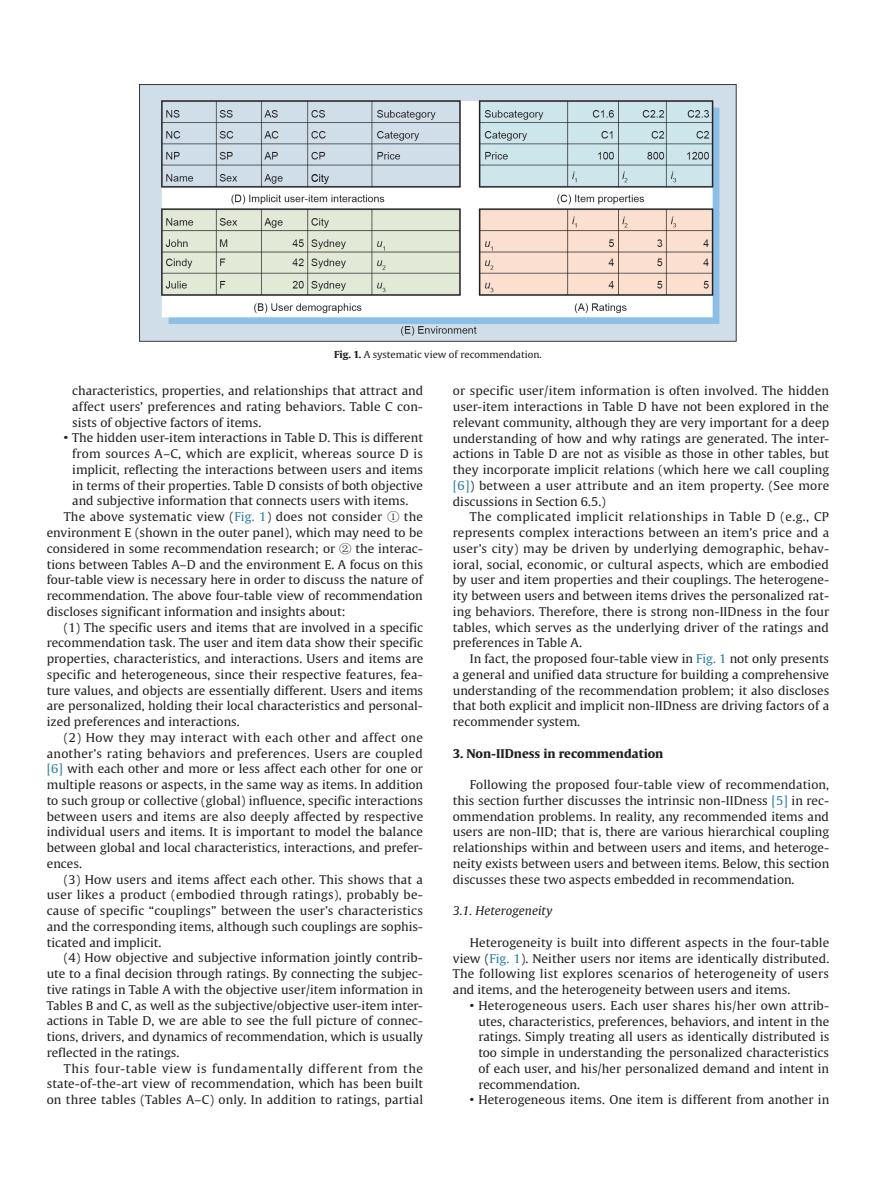
<style>
.page{position:relative;width:893px;height:1191px;background:#fff}
.page>*{position:absolute;margin:0;border:0;box-sizing:border-box;transform-origin:0 0}
.t1{font:12px/15.8px "Gulliver";color:#231f20;text-align:justify;scale:1.04 1}
.t2{font:12px "Gulliver";letter-spacing:.02em;color:#231f20;scale:1.04 1}
.t3{font:12px "Gulliver";letter-spacing:.025em;color:#231f20;scale:1.04 1}
.t4{font:12px "Gulliver";letter-spacing:.045em;color:#231f20;scale:1.04 1}
.t5{font:12px "Gulliver";letter-spacing:.03em;color:#231f20;scale:1.04 1}
.t6{font:700 12px "Gulliver";color:#231f20;scale:1.04 1}
.t7{font:italic 12px "Gulliver";color:#231f20;scale:1.04 1}
.t8{font:9.6px "Gulliver";color:#231f20;scale:1.04 1}
.s1{font-weight:700}
.s2{color:#277ea2}
.s3{font-family:"Sim Sun"}
</style>
<div class="page">
<img style="left:140px;top:84px;width:596px;height:257px">
<p class="t8" style="left:334px;top:348px;width:201px"><span class="s1">Fig. 1.</span> A systematic view of recommendation.</p>
<p class="t1" style="left:72px;top:383px;width:339px">characteristics, properties, and relationships that attract and affect users’ preferences and rating behaviors. Table C con&shy;sists of objective factors of items.</p>
<p class="t1" style="left:64px;top:430px;width:347px">• The hidden user-item interactions in Table D. This is different</p>
<p class="t2" style="left:72px;top:446px;width:339px">from sources A–C, which are explicit, whereas source D is</p>
<p class="t1" style="left:72px;top:462px;width:339px">implicit, reflecting the interactions between users and items</p>
<p class="t1" style="left:72px;top:477px;width:339px">in terms of their properties. Table D consists of both objective</p>
<p class="t1" style="left:72px;top:493px;width:325px">and subjective information that connects users with items.</p>
<p class="t1" style="left:64px;top:509px;width:347px">The above systematic view (<span class="s2">Fig. 1</span>) does not consider <span class="s3">①</span> the</p>
<p class="t1" style="left:47px;top:525px;width:363px">environment E (shown in the outer panel), which may need to be</p>
<p class="t1" style="left:47px;top:540px;width:363px">considered in some recommendation research; or <span class="s3">②</span> the interac-</p>
<p class="t1" style="left:47px;top:556px;width:363px">tions between Tables A–D and the environment E. A focus on this</p>
<p class="t1" style="left:47px;top:572px;width:363px">four-table view is necessary here in order to discuss the nature of</p>
<p class="t1" style="left:47px;top:588px;width:363px">recommendation. The above four-table view of recommendation</p>
<p class="t1" style="left:47px;top:603px;width:289px">discloses significant information and insights about:</p>
<p class="t1" style="left:64px;top:619px;width:347px">(1) The specific users and items that are involved in a specific</p>
<p class="t1" style="left:47px;top:635px;width:363px">recommendation task. The user and item data show their specific</p>
<p class="t1" style="left:47px;top:651px;width:364px">properties, characteristics, and interactions. Users and items are</p>
<p class="t1" style="left:47px;top:666px;width:363px">specific and heterogeneous, since their respective features, fea-</p>
<p class="t1" style="left:47px;top:682px;width:363px">ture values, and objects are essentially different. Users and items</p>
<p class="t1" style="left:47px;top:698px;width:363px">are personalized, holding their local characteristics and personal-</p>
<p class="t1" style="left:47px;top:714px;width:187px">ized preferences and interactions.</p>
<p class="t5" style="left:64px;top:730px;width:347px">(2) How they may interact with each other and affect one</p>
<p class="t3" style="left:47px;top:745px;width:363px">another’s rating behaviors and preferences. Users are coupled</p>
<p class="t1" style="left:47px;top:761px;width:363px"><span class="s2">[6]</span> with each other and more or less affect each other for one or</p>
<p class="t1" style="left:47px;top:777px;width:363px">multiple reasons or aspects, in the same way as items. In addition</p>
<p class="t1" style="left:47px;top:792px;width:363px">to such group or collective (global) influence, specific interactions</p>
<p class="t1" style="left:47px;top:808px;width:363px">between users and items are also deeply affected by respective</p>
<p class="t1" style="left:47px;top:824px;width:363px">individual users and items. It is important to model the balance</p>
<p class="t1" style="left:47px;top:839px;width:363px">between global and local characteristics, interactions, and prefer-</p>
<p class="t1" style="left:47px;top:855px;width:35px">ences.</p>
<p class="t1" style="left:64px;top:871px;width:347px">(3) How users and items affect each other. This shows that a</p>
<p class="t2" style="left:47px;top:887px;width:363px">user likes a product (embodied through ratings), probably be-</p>
<p class="t1" style="left:47px;top:903px;width:363px">cause of specific “couplings” between the user’s characteristics</p>
<p class="t1" style="left:47px;top:918px;width:363px">and the corresponding items, although such couplings are sophis-</p>
<p class="t1" style="left:47px;top:934px;width:112px">ticated and implicit.</p>
<p class="t1" style="left:64px;top:950px;width:347px">(4) How objective and subjective information jointly contrib-</p>
<p class="t1" style="left:47px;top:966px;width:363px">ute to a final decision through ratings. By connecting the subjec-</p>
<p class="t1" style="left:47px;top:981px;width:363px">tive ratings in Table A with the objective user/item information in</p>
<p class="t1" style="left:47px;top:997px;width:363px">Tables B and C, as well as the subjective/objective user-item inter-</p>
<p class="t1" style="left:47px;top:1013px;width:363px">actions in Table D, we are able to see the full picture of connec-</p>
<p class="t1" style="left:47px;top:1029px;width:363px">tions, drivers, and dynamics of recommendation, which is usually</p>
<p class="t1" style="left:47px;top:1044px;width:129px">reflected in the ratings.</p>
<p class="t4" style="left:64px;top:1060px;width:347px">This four-table view is fundamentally different from the</p>
<p class="t1" style="left:47px;top:1076px;width:363px">state-of-the-art view of recommendation, which has been built</p>
<p class="t1" style="left:47px;top:1092px;width:363px">on three tables (Tables A–C) only. In addition to ratings, partial</p>
<p class="t1" style="left:453px;top:383px;width:363px">or specific user/item information is often involved. The hidden user-item interactions in Table D have not been explored in the relevant community, although they are very important for a deep understanding of how and why ratings are generated. The inter&shy;actions in Table D are not as visible as those in other tables, but they incorporate implicit relations (which here we call coupling <span class="s2">[6]</span>) between a user attribute and an item property. (See more discussions in Section 6.5.)</p>
<p class="t1" style="left:453px;top:509px;width:363px;text-indent:17px">The complicated implicit relationships in Table D (e.g., CP represents complex interactions between an item’s price and a user’s city) may be driven by underlying demographic, behav&shy;ioral, social, economic, or cultural aspects, which are embodied by user and item properties and their couplings. The heterogene&shy;ity between users and between items drives the personalized rat&shy;ing behaviors. Therefore, there is strong non-IIDness in the four tables, which serves as the underlying driver of the ratings and preferences in Table A.</p>
<p class="t1" style="left:453px;top:651px;width:363px;text-indent:17px">In fact, the proposed four-table view in <span class="s2">Fig. 1</span> not only presents a general and unified data structure for building a comprehensive understanding of the recommendation problem; it also discloses that both explicit and implicit non-IIDness are driving factors of a recommender system.</p>
<p class="t6" style="left:453px;top:745px;width:204px">3. Non-IIDness in recommendation</p>
<p class="t1" style="left:453px;top:777px;width:363px;text-indent:17px">Following the proposed four-table view of recommendation, this section further discusses the intrinsic non-IIDness <span class="s2">[5]</span> in rec&shy;ommendation problems. In reality, any recommended items and users are non-IID; that is, there are various hierarchical coupling relationships within and between users and items, and heteroge&shy;neity exists between users and between items. Below, this section discusses these two aspects embedded in recommendation.</p>
<p class="t7" style="left:453px;top:903px;width:97px">3.1. Heterogeneity</p>
<p class="t1" style="left:453px;top:934px;width:363px;text-indent:17px">Heterogeneity is built into different aspects in the four-table view (<span class="s2">Fig. 1</span>). Neither users nor items are identically distributed.<br>The following list explores scenarios of heterogeneity of users and items, and the heterogeneity between users and items.</p>
<p class="t1" style="left:478px;top:997px;width:339px;text-indent:-8px">• Heterogeneous users. Each user shares his/her own attrib&shy;utes, characteristics, preferences, behaviors, and intent in the ratings. Simply treating all users as identically distributed is too simple in understanding the personalized characteristics of each user, and his/her personalized demand and intent in recommendation.</p>
<p class="t1" style="left:470px;top:1092px;width:347px">• Heterogeneous items. One item is different from another in</p>
</div>
